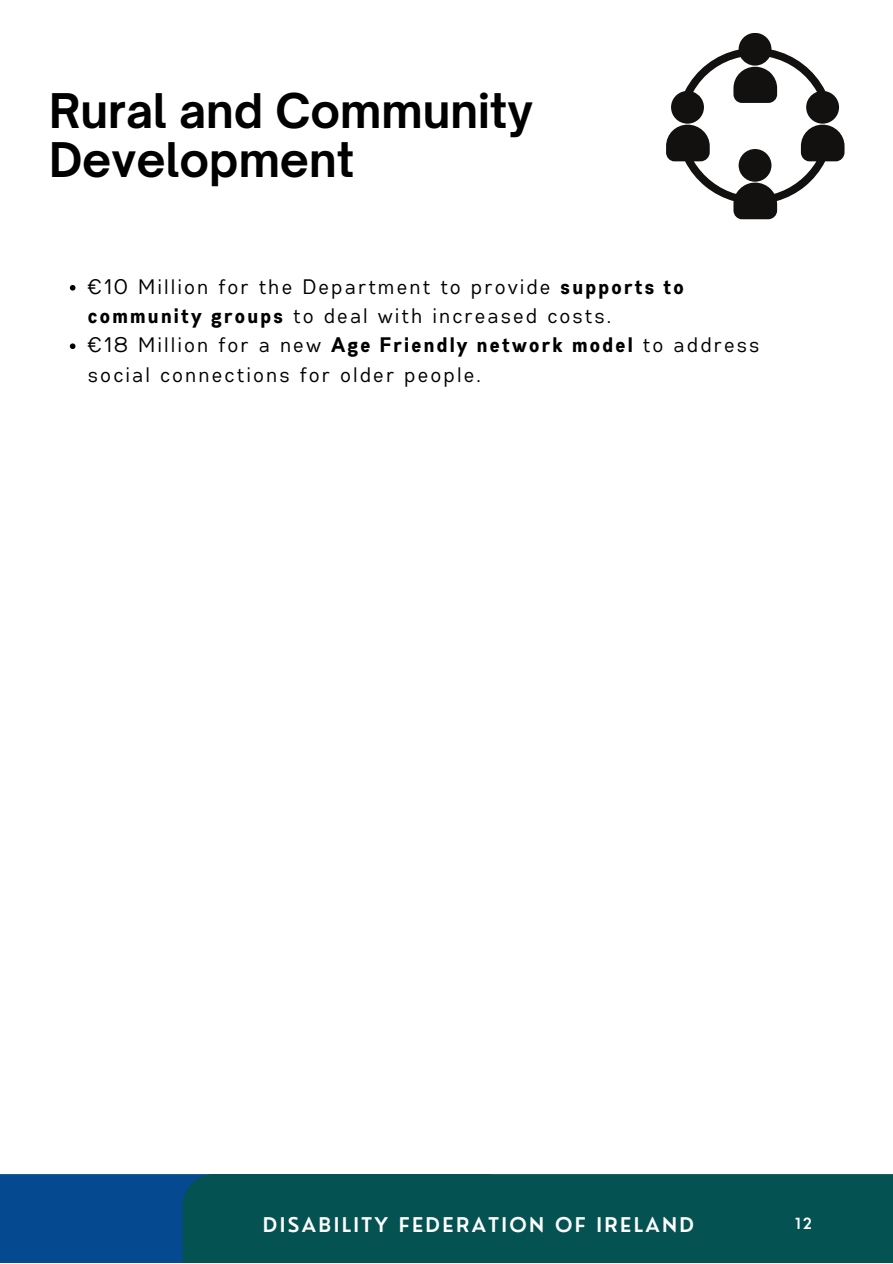
<style>
.page{position:relative;width:893px;height:1264px;background:#fff}
.page>*{position:absolute;margin:0;border:0;box-sizing:border-box;transform-origin:0 0}
.t1{font:700 45.75px/49.5px "Open Sauce One";color:#000}
.t2{font:21px/29.2px "Gabriel Sans Cond";letter-spacing:.12em;color:#000}
.t3{font:600 19.8px "Nourd";letter-spacing:.12em;color:#fff}
.t4{font:600 15px "Nourd";color:#fff}
.s1{font-weight:700}
</style>
<div class="page">
<div style="left:0;top:1174px;width:182px;height:88px;background:#054a90"></div>
<div style="left:182px;top:1174px;width:710px;height:88px;background:#045352"></div>
<svg style="left:666px;top:33px;width:178px;height:186px"></svg>
<svg style="left:70px;top:285px;width:5px;height:5px"></svg>
<svg style="left:70px;top:343px;width:5px;height:6px"></svg>
<h1 class="t1" style="left:49px;top:85px;width:485px">Rural and Community<br>Development</h1>
<p class="t2" style="left:89px;top:273px;width:672px">€10 Million for the Department to provide <span class="s1">supports to community groups</span> to deal with increased costs.<br>€18 Million for a new <span class="s1">Age Friendly network model</span> to address social connections for older people.</p>
<p class="t3" style="left:263px;top:1212px;width:432px">DISABILITY FEDERATION OF IRELAND</p>
<p class="t4" style="left:795px;top:1213px;width:18px">12</p>
</div>
